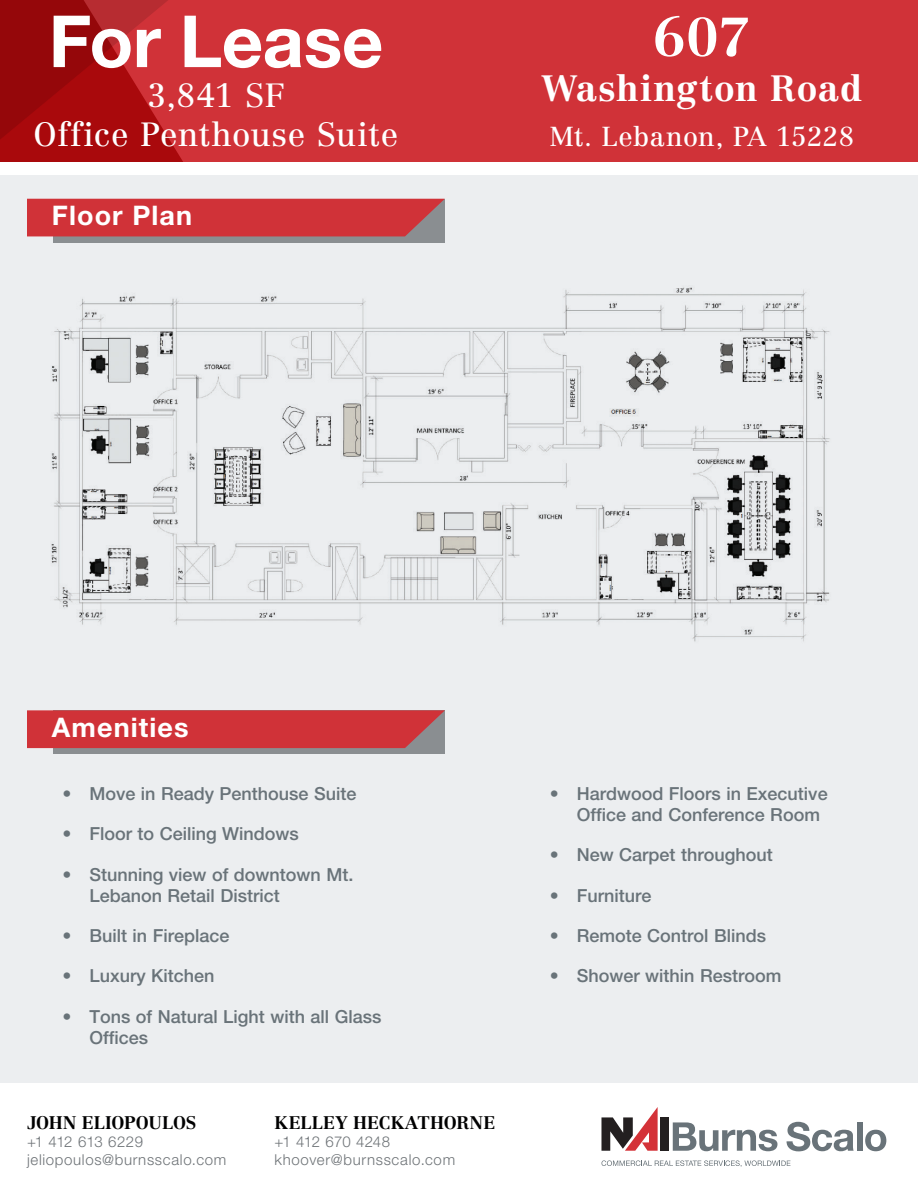
<style>
.page{position:relative;width:918px;height:1188px;background:#fff}
.page>*{position:absolute;margin:0;border:0;box-sizing:border-box;transform-origin:0 0}
.t1{font:700 72px "Helvetica Neue LT Std";letter-spacing:-.005em;color:#fff}
.t2{font:700 54px "Centennial LT Std";color:#fff}
.t3{font:700 36px "Centennial LT Std";letter-spacing:.02em;color:#fff}
.t4{font:33px/39.6px "Centennial LT Std";letter-spacing:.015em;color:#fff;text-align:center}
.t5{font:27px "Centennial LT Std";letter-spacing:.01em;color:#fff}
.t6{font:700 27px "Helvetica Neue LT Std";letter-spacing:.04em;color:#fff}
.t7{font:500 18px/21px "Helvetica Neue LT Std";color:#697379}
.t8{font:700 18px "Centennial LT Std";color:#000001}
.t9{font:300 15px/18px "Helvetica Neue LT Std";letter-spacing:.045em;color:#6d7276}
</style>
<div class="page">
<div style="left:0;top:0;width:918px;height:162px;background:#d03238"></div>
<svg style="left:0;top:0;width:183px;height:162px"></svg>
<div style="left:661px;top:1117px;width:8px;height:34px;background:#231f20"></div>
<svg style="left:601px;top:1107px;width:57px;height:44px"></svg>
<svg style="left:673px;top:1122px;width:104px;height:29px"></svg>
<svg style="left:786px;top:1122px;width:68px;height:29px"></svg>
<div style="left:857px;top:1122px;width:5px;height:29px;background:#697379"></div>
<svg style="left:865px;top:1130px;width:21px;height:21px"></svg>
<svg style="left:601px;top:1160px;width:189px;height:7px"></svg>
<div style="left:0;top:176px;width:918px;height:907px;background:#eceef0"></div>
<img style="left:51px;top:287px;width:779px;height:355px">
<div style="left:53px;top:199px;width:392px;height:44px;background:linear-gradient(to right,#8a8e91,#8a8e91)"></div>
<div style="left:27px;top:199px;width:418px;height:37px;background:#d03238"></div>
<div style="left:53px;top:710px;width:392px;height:44px;background:#8a8e91"></div>
<svg style="left:27px;top:710px;width:418px;height:38px;background:#cc373d"></svg>
<h1 class="t1" style="left:49px;top:-3px;width:336px">For Lease</h1>
<h3 class="t4" style="left:34px;top:75px;width:366px">3,841 SF<br>Office Penthouse Suite</h3>
<h3 class="t6" style="left:52px;top:199px;width:142px">Floor Plan</h3>
<h2 class="t2" style="left:653px;top:5px;width:99px">607</h2>
<h3 class="t3" style="left:542px;top:67px;width:322px">Washington Road</h3>
<h3 class="t5" style="left:550px;top:121px;width:306px">Mt. Lebanon, PA 15228</h3>
<h3 class="t6" style="left:52px;top:711px;width:138px">Amenities</h3>
<p class="t7" style="left:62px;top:783px;width:296px">• Move in Ready Penthouse Suite</p>
<p class="t7" style="left:62px;top:823px;width:238px">• Floor to Ceiling Windows</p>
<p class="t7" style="left:89px;top:863px;width:266px;text-indent:-27px">• Stunning view of downtown Mt.<br>Lebanon Retail District</p>
<p class="t7" style="left:62px;top:925px;width:169px">• Built in Fireplace</p>
<p class="t7" style="left:62px;top:965px;width:154px">• Luxury Kitchen</p>
<p class="t7" style="left:89px;top:1006px;width:294px;text-indent:-27px">• Tons of Natural Light with all Glass<br>Offices</p>
<p class="t8" style="left:27px;top:1112px;width:171px">JOHN ELIOPOULOS</p>
<p class="t9" style="left:27px;top:1132px;width:201px">+1 412 613 6229 jeliopoulos@burnsscalo.com</p>
<p class="t8" style="left:274px;top:1112px;width:223px">KELLEY HECKATHORNE</p>
<p class="t9" style="left:274px;top:1132px;width:182px">+1 412 670 4248 khoover@burnsscalo.com</p>
<p class="t7" style="left:577px;top:783px;width:252px;text-indent:-27px">• Hardwood Floors in Executive<br>Office and Conference Room</p>
<p class="t7" style="left:550px;top:844px;width:225px">• New Carpet throughout</p>
<p class="t7" style="left:550px;top:884px;width:103px">• Furniture</p>
<p class="t7" style="left:550px;top:925px;width:218px">• Remote Control Blinds</p>
<p class="t7" style="left:550px;top:965px;width:233px">• Shower within Restroom</p>
</div>
